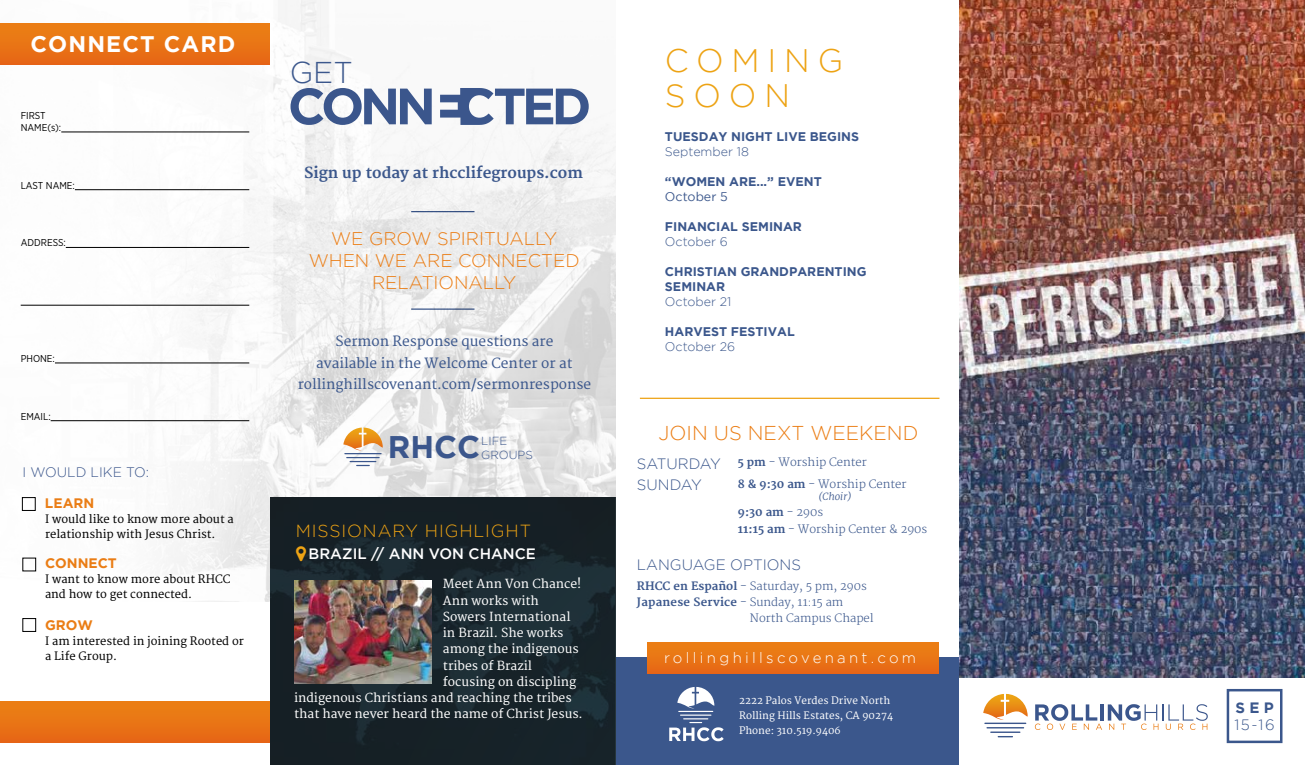
<style>
.page{position:relative;width:1305px;height:765px;background:#fff}
.page>*{position:absolute;margin:0;border:0;box-sizing:border-box;transform-origin:0 0}
.t1{font:300 32.5px/35px "Gotham";letter-spacing:.24em;color:#eda314}
.t2{font:700 31.25px "Gotham";color:#3b568c}
.t3{font:300 30px "Gotham";color:#3b578c}
.t4{font:700 22.5px "Gotham";letter-spacing:.05em;color:#fff}
.t5{font:300 20px "Gotham";color:#eb7d14}
.t6{font:300 18.25px/21.9px "Gotham";color:#eb7d14;text-align:center}
.t7{font:300 17.5px "Gotham";letter-spacing:.05em;color:#eda314}
.t8{font:300 15px/21.5px "Gotham";color:#3b578c}
.t9{font:700 15px "Merriweather";color:#3b578c}
.t10{font:300 15px "Gotham";letter-spacing:.22em;color:#fff}
.t11{font:500 15px "Gotham";color:#fff}
.t12{font:700 15px "Gotham";color:#3b578c}
.t13{font:13.75px/21.2px "Merriweather";color:#3b578c;text-align:center}
.t14{font:700 13.75px "Gotham";color:#ea7d15}
.t15{font:300 13.75px "Gotham";color:#3b568c}
.t16{font:700 12.5px/15px "Gotham";color:#3b578c}
.t17{font:300 12.5px "Gotham";color:#3b578c}
.t18{font:12.5px "Gotham";color:#3b578c}
.t19{font:12.25px "Merriweather";color:#fff}
.t20{font:300 11.62px/14px "Gotham";color:#3b568c}
.t21{font:11.25px/15px "Merriweather";color:#000}
.t22{font:300 11.25px/21.9px "Merriweather";color:#3b578c}
.t23{font:700 11.25px "Merriweather";letter-spacing:.02em;color:#3b578c}
.t24{font:10px/15px "Merriweather";color:#fff}
.t25{font:10px/12px "Gotham Narrow";color:#000}
.t26{font:italic 300 10px "Merriweather";color:#3b578c}
.s1{font-weight:700}
.s2{font-weight:300}
</style>
<div class="page">
<hr style="left:640px;top:398px;width:299px;height:1px;background:#eda314">
<div style="left:615px;top:658px;width:344px;height:107px;background:#3b578c"></div>
<svg style="left:677px;top:687px;width:37px;height:22px"></svg>
<hr style="left:678px;top:711px;width:35px;height:1px;background:#fff">
<hr style="left:680px;top:715px;width:31px;height:1px;background:#fff">
<svg style="left:669px;top:718px;width:55px;height:23px"></svg>
<div style="left:648px;top:642px;width:291px;height:32px;background:linear-gradient(to bottom,#ec8214,#e76716)"></div>
<img style="left:0;top:0;width:615px;height:601px">
<svg style="left:291px;top:88px;width:141px;height:37px"></svg>
<svg style="left:440px;top:88px;width:149px;height:37px"></svg>
<svg style="left:343px;top:428px;width:40px;height:23px"></svg>
<hr style="left:346px;top:457px;width:34px;height:1px;background:#3b568c">
<hr style="left:344px;top:453px;width:38px;height:1px;background:#3b568c">
<svg style="left:350px;top:461px;width:26px;height:5px"></svg>
<img style="left:270px;top:498px;width:345px;height:267px">
<img style="left:294px;top:581px;width:138px;height:102px">
<hr style="left:411px;top:211px;width:63px;height:1px;background:#3b578c">
<hr style="left:411px;top:309px;width:63px;height:1px;background:#3b578c">
<div style="left:0;top:23px;width:270px;height:41px;background:linear-gradient(to bottom,#ec8114,#e66716)"></div>
<hr style="left:61px;top:132px;width:188px;height:1px;background:#000">
<hr style="left:75px;top:189px;width:174px;height:1px;background:#000">
<hr style="left:66px;top:247px;width:183px;height:1px;background:#000">
<hr style="left:21px;top:305px;width:228px;height:1px;background:#000">
<hr style="left:55px;top:363px;width:194px;height:1px;background:#000">
<hr style="left:51px;top:420px;width:198px;height:1px;background:#000">
<div style="left:22px;top:497px;width:14px;height:14px;border:1px solid #000"></div>
<div style="left:22px;top:558px;width:14px;height:13px;border:1px solid #000"></div>
<div style="left:22px;top:618px;width:14px;height:14px;border:1px solid #000"></div>
<div style="left:0;top:701px;width:270px;height:41px;background:linear-gradient(to bottom,#ec8214,#e76716)"></div>
<svg style="left:983px;top:694px;width:45px;height:26px"></svg>
<hr style="left:984px;top:723px;width:42px;height:1px;background:#3b568c">
<hr style="left:986px;top:727px;width:38px;height:1px;background:#3b568c">
<hr style="left:990px;top:732px;width:30px;height:1px;background:#3b568c">
<svg style="left:998px;top:736px;width:15px;height:1px"></svg>
<hr style="left:1100px;top:704px;width:4px;height:17px;background:#3b568c">
<svg style="left:1035px;top:704px;width:67px;height:26px"></svg>
<svg style="left:1108px;top:704px;width:100px;height:26px"></svg>
<div style="left:1227px;top:689px;width:55px;height:54px;border:2px solid #3b578c"></div>
<img style="left:959px;top:0;width:346px;height:678px">
<svg style="left:296px;top:546px;width:10px;height:15px"></svg>
<h3 class="t4" style="left:31px;top:31px;width:206px">CONNECT CARD</h3>
<p class="t25" style="left:21px;top:109px;width:42px">FIRST<br>NAME(s):</p>
<p class="t25" style="left:21px;top:179px;width:56px">LAST NAME:</p>
<p class="t25" style="left:21px;top:237px;width:47px">ADDRESS:</p>
<p class="t25" style="left:21px;top:352px;width:36px">PHONE:</p>
<p class="t25" style="left:21px;top:410px;width:31px">EMAIL:</p>
<p class="t15" style="left:22px;top:465px;width:128px">I WOULD LIKE TO:</p>
<p class="t14" style="left:45px;top:496px;width:51px">LEARN</p>
<p class="t21" style="left:45px;top:512px;width:190px">I would like to know more about a relationship with Jesus Christ.</p>
<p class="t14" style="left:45px;top:556px;width:73px">CONNECT</p>
<p class="t21" style="left:45px;top:572px;width:187px">I want to know more about RHCC and how to get connected.</p>
<p class="t14" style="left:45px;top:617px;width:49px">GROW</p>
<p class="t21" style="left:45px;top:634px;width:200px">I am interested in joining Rooted or a Life Group.</p>
<h3 class="t3" style="left:290px;top:56px;width:65px">GET</h3>
<p class="t9" style="left:304px;top:164px;width:280px">Sign up today at rhcclifegroups.com</p>
<h3 class="t6" style="left:309px;top:228px;width:273px">WE GROW SPIRITUALLY<br>WHEN WE ARE CONNECTED<br>RELATIONALLY</h3>
<p class="t13" style="left:298px;top:331px;width:295px">Sermon Response questions are<br>available in the Welcome Center or at rollinghillscovenant.com/sermonresponse</p>
<h2 class="t2" style="left:388px;top:429px;width:94px">RHCC</h2>
<p class="t20" style="left:481px;top:433px;width:53px">LIFE<br>GROUPS</p>
<h3 class="t7" style="left:296px;top:521px;width:237px">MISSIONARY HIGHLIGHT</h3>
<p class="t11" style="left:309px;top:545px;width:229px">BRAZIL // ANN VON CHANCE</p>
<p class="t19" style="left:443px;top:577px;width:140px">Meet Ann Von Chance!</p>
<p class="t19" style="left:443px;top:593px;width:98px">Ann works with</p>
<p class="t19" style="left:443px;top:609px;width:129px">Sowers International</p>
<p class="t19" style="left:443px;top:626px;width:122px">in Brazil. She works</p>
<p class="t19" style="left:443px;top:642px;width:137px">among the indigenous</p>
<p class="t19" style="left:443px;top:658px;width:91px">tribes of Brazil</p>
<p class="t19" style="left:443px;top:674px;width:135px">focusing on discipling</p>
<p class="t19" style="left:294px;top:691px;width:279px">indigenous Christians and reaching the tribes</p>
<p class="t19" style="left:294px;top:707px;width:290px">that have never heard the name of Christ Jesus.</p>
<h1 class="t1" style="left:665px;top:43px;width:180px">COMING<br>SOON</h1>
<p class="t16" style="left:665px;top:129px;width:196px">TUESDAY NIGHT LIVE BEGINS</p>
<p class="t17" style="left:665px;top:145px;width:85px">September 18</p>
<p class="t16" style="left:665px;top:174px;width:158px">“WOMEN ARE...” EVENT</p>
<p class="t18" style="left:665px;top:190px;width:64px">October 5</p>
<p class="t16" style="left:665px;top:219px;width:139px">FINANCIAL SEMINAR</p>
<p class="t17" style="left:665px;top:235px;width:64px">October 6</p>
<p class="t16" style="left:665px;top:264px;width:203px">CHRISTIAN GRANDPARENTING<br>SEMINAR</p>
<p class="t17" style="left:665px;top:295px;width:68px">October 21</p>
<p class="t16" style="left:665px;top:324px;width:131px">HARVEST FESTIVAL</p>
<p class="t17" style="left:665px;top:340px;width:72px">October 26</p>
<h3 class="t5" style="left:659px;top:422px;width:261px">JOIN US NEXT WEEKEND</h3>
<p class="t8" style="left:637px;top:453px;width:85px">SATURDAY<br>SUNDAY</p>
<p class="t22" style="left:738px;top:451px;width:170px"><span class="s1">5 pm</span> - Worship Center<br><span class="s1">8 &amp; 9:30 am</span> - Worship Center</p>
<p class="t26" style="left:818px;top:490px;width:35px">(Choir)</p>
<p class="t22" style="left:738px;top:505px;width:191px;line-height:16.2px"><span class="s1">9:30 am</span> - 290s<br><span class="s1">11:15 am</span> - Worship Center &amp; 290s</p>
<p class="t8" style="left:637px;top:554px;width:166px">LANGUAGE OPTIONS</p>
<p class="t22" style="left:637px;top:576px;width:231px"><span class="s1">RHCC en Español</span> - Saturday, 5 pm, 290s</p>
<p class="t23" style="left:637px;top:596px;width:208px">Japanese Service <span class="s2">- Sunday, 11:15 am</span></p>
<p class="t22" style="left:750px;top:608px;width:125px">North Campus Chapel</p>
<p class="t10" style="left:664px;top:650px;width:254px">rollinghillscovenant.com</p>
<p class="t24" style="left:739px;top:694px;width:156px">2222 Palos Verdes Drive North<br>Rolling Hills Estates, CA 90274<br>Phone: 310.519.9406</p>
<p class="t12" style="left:1235px;top:699px;width:40px">SEP</p>
<p class="t8" style="left:1234px;top:714px;width:42px">15-16</p>
</div>
